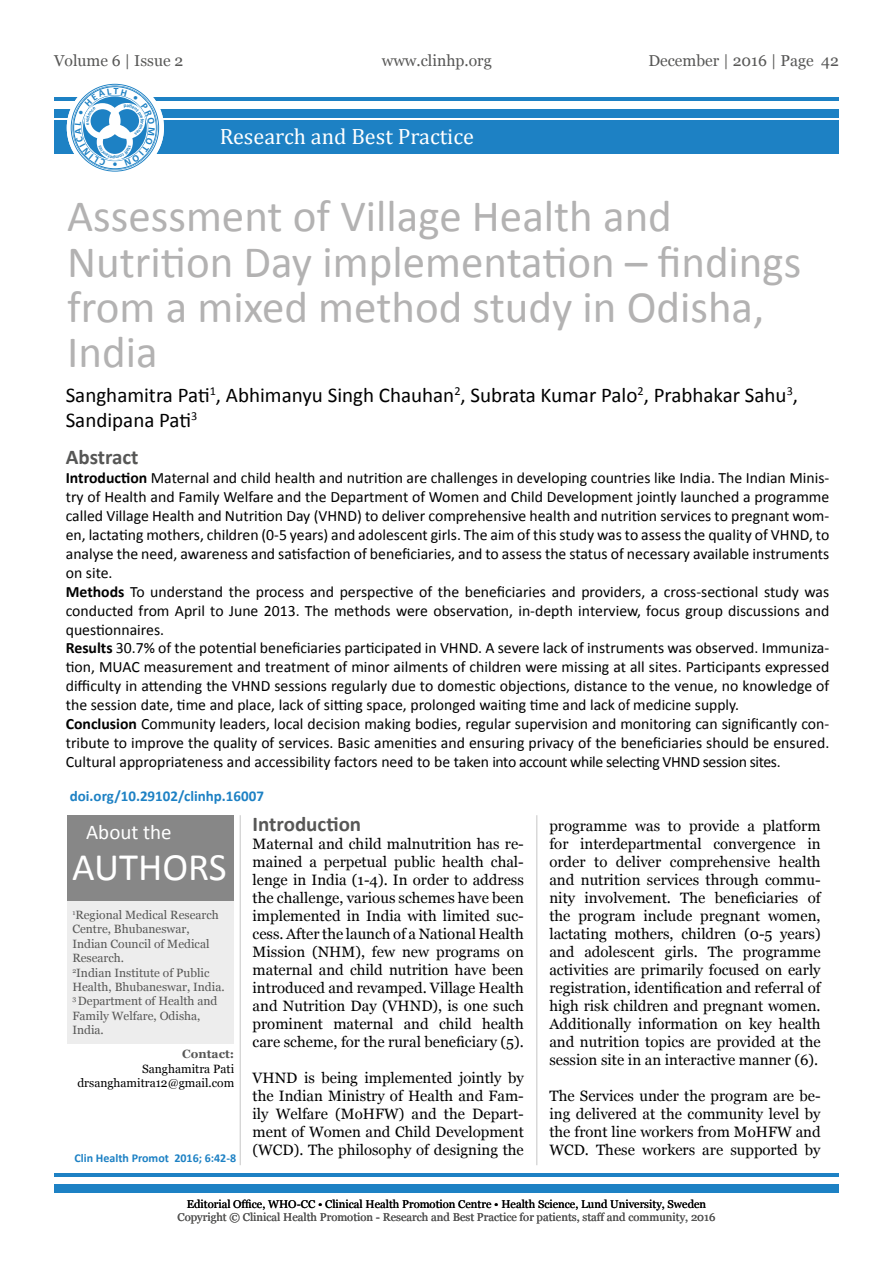
<style>
.page{position:relative;width:893px;height:1263px;background:#fff}
.page>*{position:absolute;margin:0;border:0;box-sizing:border-box;transform-origin:0 0}
.t1{font:45px/45px "Calibri";color:#b3b2b2}
.t2{font:39px "Calibri";color:#fff}
.t3{font:22.2px "Cambria";color:#fff}
.t4{font:21px/25.2px "Calibri";color:#000}
.t5{font:700 21px "Calibri";color:#575756}
.t6{font:21px "Calibri";color:#fff}
.t7{font:15.75px/18.9px "Calibri";color:#000}
.t8{font:15.75px "Georgia";color:#575756}
.t9{font:15px/18px "Georgia";color:#000;text-align:justify}
.t10{font:700 15px "Calibri";color:#1d81c4}
.t11{font:12px/14.4px "Georgia";color:#575756}
.t12{font:12px/14.4px "Georgia";color:#000;text-align:right}
.t13{font:700 12px "Calibri";color:#1d81c4}
.t14{font:700 12px "Georgia";color:#575756}
.t15{font:11.25px "Georgia";color:#575756}
.t16{font:11.25px "Georgia";color:#000}
.s1{font-weight:700}
</style>
<div class="page">
<div style="left:54px;top:1184px;width:785px;height:8px;background:#1d81c4"></div>
<hr style="left:54px;top:1173px;width:785px;height:3px;background:#1d81c4">
<div style="left:54px;top:120px;width:785px;height:34px;background:#1d81c4"></div>
<div style="left:54px;top:109px;width:785px;height:8px;background:#1d81c4"></div>
<hr style="left:54px;top:98px;width:785px;height:3px;background:#1d81c4">
<svg style="left:67px;top:79px;width:97px;height:97px"></svg>
<hr style="left:537px;top:815px;width:1px;height:350px;background:#c6c6c6">
<hr style="left:240px;top:815px;width:1px;height:350px;background:#c6c6c6">
<div style="left:67px;top:815px;width:167px;height:86px;background:#878787"></div>
<div style="left:67px;top:902px;width:167px;height:142px;background:#ededed"></div>
<svg style="left:75px;top:88px;width:80px;height:78px"></svg>
<p class="t8" style="left:54px;top:51px;width:131px">Volume 6 | Issue 2</p>
<p class="t8" style="left:382px;top:51px;width:112px">www.clinhp.org</p>
<h3 class="t3" style="left:220px;top:124px;width:256px">Research and Best Practice</h3>
<p class="t8" style="left:648px;top:51px;width:192px">December | 2016 | Page 42</p>
<h1 class="t1" style="left:67px;top:194px;width:736px">Assessment of Village Health and<br>Nutrition Day implementation – findings from a mixed method study in Odisha,<br>India</h1>
<h3 class="t4" style="left:66px;top:383px;width:734px">Sanghamitra Pati<sup>1</sup>, Abhimanyu Singh Chauhan<sup>2</sup>, Subrata Kumar Palo<sup>2</sup>, Prabhakar Sahu<sup>3</sup>,<br>Sandipana Pati<sup>3</sup></h3>
<h3 class="t5" style="left:66px;top:444px;width:74px">Abstract</h3>
<p class="t7" style="left:66px;top:469px;width:765px"><span class="s1">Introduction</span> Maternal and child health and nutrition are challenges in developing countries like India. The Indian Minis&shy;try of Health and Family Welfare and the Department of Women and Child Development jointly launched a programme called Village Health and Nutrition Day (VHND) to deliver comprehensive health and nutrition services to pregnant wom&shy;en, lactating mothers, children (0-5 years) and adolescent girls. The aim of this study was to assess the quality of VHND, to analyse the need, awareness and satisfaction of beneficiaries, and to assess the status of necessary available instruments on site.<br><span class="s1">Methods</span> To understand the process and perspective of the beneficiaries and providers, a cross-sectional study was conducted from April to June 2013. The methods were observation, in-depth interview, focus group discussions and questionnaires.<br><span class="s1">Results</span> 30.7% of the potential beneficiaries participated in VHND. A severe lack of instruments was observed. Immuniza&shy;tion, MUAC measurement and treatment of minor ailments of children were missing at all sites. Participants expressed difficulty in attending the VHND sessions regularly due to domestic objections, distance to the venue, no knowledge of the session date, time and place, lack of sitting space, prolonged waiting time and lack of medicine supply.<br><span class="s1">Conclusion</span> Community leaders, local decision making bodies, regular supervision and monitoring can significantly con&shy;tribute to improve the quality of services. Basic amenities and ensuring privacy of the beneficiaries should be ensured.<br>Cultural appropriateness and accessibility factors need to be taken into account while selecting VHND session sites.</p>
<p class="t10" style="left:70px;top:786px;width:196px">doi.org/10.29102/clinhp.16007</p>
<h3 class="t6" style="left:86px;top:819px;width:87px">About the</h3>
<h2 class="t2" style="left:72px;top:842px;width:156px">AUTHORS</h2>
<p class="t11" style="left:72px;top:908px;width:154px"><sup>1</sup>Regional Medical Research<br>Centre, Bhubaneswar,<br>Indian Council of Medical<br>Research.<br><sup>2</sup>Indian Institute of Public<br>Health, Bhubaneswar, India.<br><sup>3</sup> Department of Health and<br>Family Welfare, Odisha,<br>India.</p>
<p class="t14" style="left:182px;top:1046px;width:53px">Contact:</p>
<p class="t12" style="left:77px;top:1061px;width:158px">Sanghamitra Pati drsanghamitra12@gmail.com</p>
<p class="t13" style="left:74px;top:1151px;width:163px">Clin Health Promot 2016; 6:42-8</p>
<h3 class="t5" style="left:253px;top:810px;width:110px">Introduction</h3>
<p class="t9" style="left:253px;top:835px;width:273px">Maternal and child malnutrition has re&shy;mained a perpetual public health chal&shy;lenge in India (1-4). In order to address the challenge, various schemes have been implemented in India with limited suc&shy;cess. After the launch of a National Health Mission (NHM), few new programs on maternal and child nutrition have been introduced and revamped. Village Health and Nutrition Day (VHND), is one such prominent maternal and child health care scheme, for the rural beneficiary (5).</p>
<p class="t9" style="left:253px;top:1069px;width:273px">VHND is being implemented jointly by the Indian Ministry of Health and Fam&shy;ily Welfare (MoHFW) and the Depart&shy;ment of Women and Child Development (WCD). The philosophy of designing the</p>
<p class="t9" style="left:549px;top:817px;width:273px">programme was to provide a platform for interdepartmental convergence in order to deliver comprehensive health and nutrition services through commu&shy;nity involvement. The beneficiaries of the program include pregnant women, lactating mothers, children (0-5 years) and adolescent girls. The programme activities are primarily focused on early registration, identification and referral of high risk children and pregnant women.<br>Additionally information on key health and nutrition topics are provided at the session site in an interactive manner (6).</p>
<p class="t9" style="left:549px;top:1087px;width:273px">The Services under the program are be&shy;ing delivered at the community level by the front line workers from MoHFW and WCD. These workers are supported by</p>
<p class="t16" style="left:187px;top:1197px;width:521px">Editorial Office, WHO-CC • Clinical Health Promotion Centre • Health Science, Lund University, Sweden</p>
<p class="t15" style="left:177px;top:1211px;width:539px">Copyright © Clinical Health Promotion - Research and Best Practice for patients, staff and community, 2016</p>
</div>
